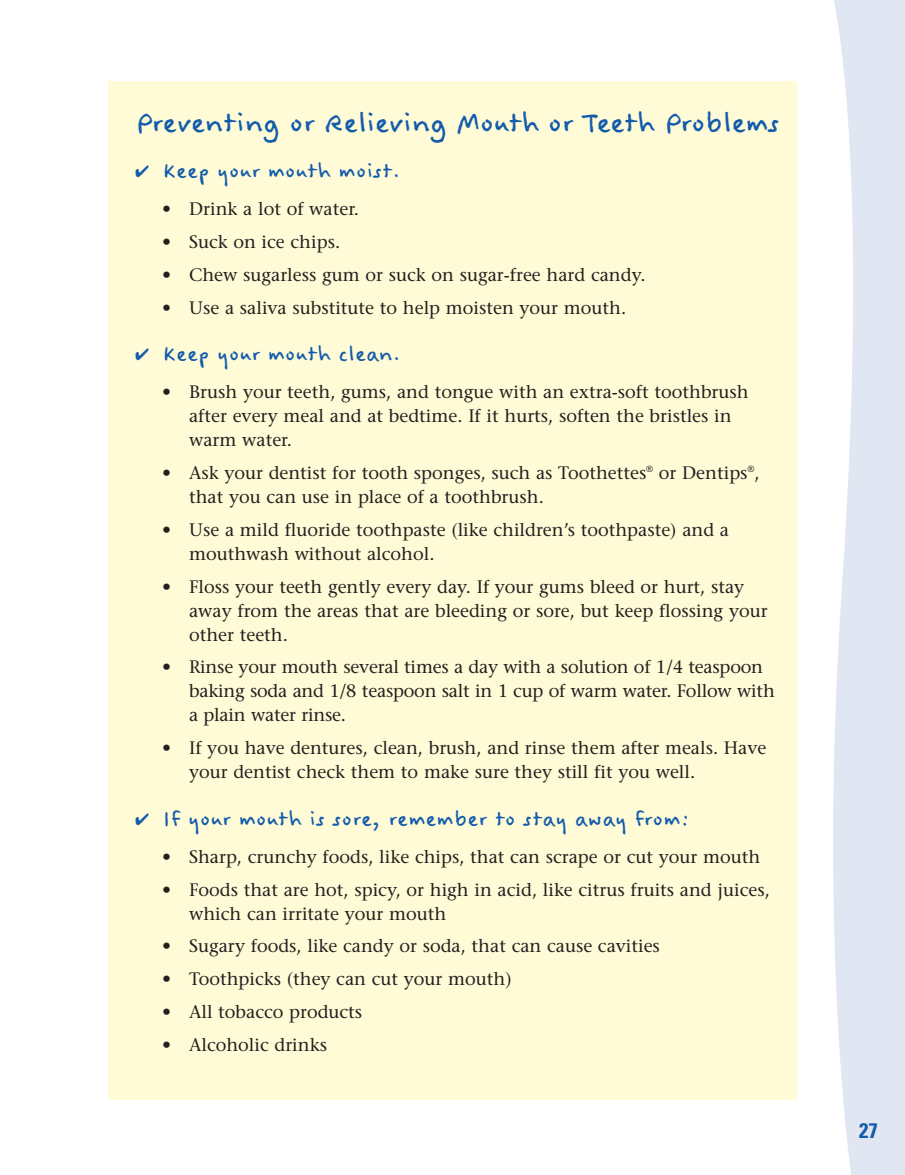
<style>
.page{position:relative;width:905px;height:1175px;background:#fff}
.page>*{position:absolute;margin:0;border:0;box-sizing:border-box;transform-origin:0 0}
.t1{font:36px "Felt Tip Woman";letter-spacing:-.02em;color:#135cab}
.t2{font:27px "Felt Tip Woman";color:#135cab}
.t3{font:700 condensed 21px "Univers";color:#135cab}
.t4{font:18px/24px "Stone Serif";color:#231f20}
</style>
<div class="page">
<div style="left:108px;top:81px;width:688px;height:1019px;background:#fffbd6"></div>
<svg style="left:833px;top:0;width:71px;height:1174px;background:#e5e9f4"></svg>
<h1 class="t1" style="left:135px;top:97px;width:646px">Preventing or Relieving Mouth or Teeth Problems</h1>
<h2 class="t2" style="left:135px;top:152px;width:267px">✔ Keep your mouth moist.</h2>
<p class="t4" style="left:162px;top:198px;width:198px">• Drink a lot of water.</p>
<p class="t4" style="left:162px;top:231px;width:180px">• Suck on ice chips.</p>
<p class="t4" style="left:162px;top:264px;width:485px">• Chew sugarless gum or suck on sugar-free hard candy.</p>
<p class="t4" style="left:162px;top:297px;width:465px">• Use a saliva substitute to help moisten your mouth.</p>
<h2 class="t2" style="left:135px;top:335px;width:267px">✔ Keep your mouth clean.</h2>
<p class="t4" style="left:189px;top:381px;width:561px;text-indent:-27px">• Brush your teeth, gums, and tongue with an extra-soft toothbrush after every meal and at bedtime. If it hurts, soften the bristles in warm water.</p>
<p class="t4" style="left:189px;top:462px;width:572px;text-indent:-27px">• Ask your dentist for tooth sponges, such as Toothettes<sup>®</sup> or Dentips<sup>®</sup>, that you can use in place of a toothbrush.</p>
<p class="t4" style="left:189px;top:519px;width:541px;text-indent:-27px">• Use a mild fluoride toothpaste (like children’s toothpaste) and a mouthwash without alcohol.</p>
<p class="t4" style="left:189px;top:576px;width:580px;text-indent:-27px">• Floss your teeth gently every day. If your gums bleed or hurt, stay away from the areas that are bleeding or sore, but keep flossing your other teeth.</p>
<p class="t4" style="left:189px;top:657px;width:587px;text-indent:-27px">• Rinse your mouth several times a day with a solution of 1/4 teaspoon baking soda and 1/8 teaspoon salt in 1 cup of warm water. Follow with a plain water rinse.</p>
<p class="t4" style="left:189px;top:738px;width:578px;text-indent:-27px">• If you have dentures, clean, brush, and rinse them after meals. Have your dentist check them to make sure they still fit you well.</p>
<h2 class="t2" style="left:135px;top:800px;width:557px">✔ If your mouth is sore, remember to stay away from:</h2>
<p class="t4" style="left:162px;top:846px;width:599px">• Sharp, crunchy foods, like chips, that can scrape or cut your mouth</p>
<p class="t4" style="left:189px;top:879px;width:582px;text-indent:-27px">• Foods that are hot, spicy, or high in acid, like citrus fruits and juices, which can irritate your mouth</p>
<p class="t4" style="left:162px;top:936px;width:499px">• Sugary foods, like candy or soda, that can cause cavities</p>
<p class="t4" style="left:162px;top:969px;width:351px">• Toothpicks (they can cut your mouth)</p>
<p class="t4" style="left:162px;top:1002px;width:202px">• All tobacco products</p>
<p class="t4" style="left:162px;top:1035px;width:166px">• Alcoholic drinks</p>
<p class="t3" style="left:859px;top:1122px;width:20px">27</p>
</div>
